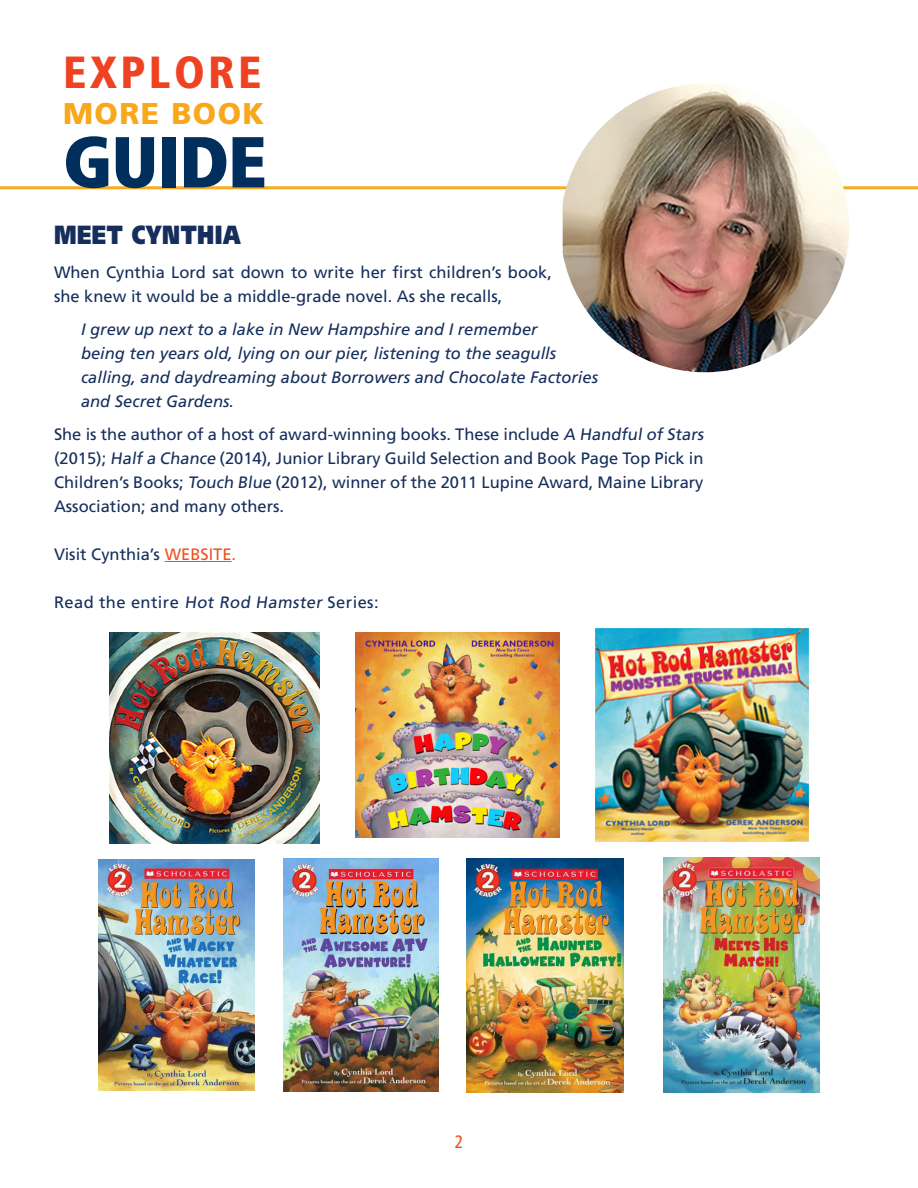
<style>
.page{position:relative;width:918px;height:1188px;background:#fff}
.page>*{position:absolute;margin:0;border:0;box-sizing:border-box;transform-origin:0 0}
.t1{font:900 condensed 72px "Frutiger";letter-spacing:-.01em;color:#002f5e}
.t2{font:900 condensed 45px "Frutiger";letter-spacing:.075em;color:#ef4222}
.t3{font:900 30px "Frutiger";letter-spacing:.05em;color:#f9a71b}
.t4{font:900 26.25px "Frutiger";letter-spacing:.025em;color:#152e5c;scale:.8 1}
.t5{font:condensed 18px "Frutiger";color:#f05022}
.t6{font:16.5px/24px "Frutiger";color:#152e5c}
.t7{font:italic 16.5px/24px "Frutiger";color:#152e5c}
.t8{font:16.5px "Frutiger";letter-spacing:.025em;color:#152e5c}
.s1{color:#f05022}
</style>
<div class="page">
<hr style="left:165px;top:561px;width:67px;height:1px;background:#f05022">
<hr style="left:0;top:186px;width:918px;height:3px;background:#f7ab20">
<img style="left:563px;top:84px;width:286px;height:288px">
<img style="left:355px;top:633px;width:205px;height:205px">
<img style="left:595px;top:629px;width:213px;height:213px">
<img style="left:110px;top:633px;width:210px;height:210px">
<img style="left:467px;top:858px;width:156px;height:234px">
<img style="left:99px;top:860px;width:155px;height:231px">
<img style="left:283px;top:859px;width:155px;height:233px">
<img style="left:663px;top:858px;width:156px;height:234px">
<p class="t2" style="left:63px;top:46px;width:200px">EXPLORE</p>
<p class="t3" style="left:63px;top:96px;width:203px">MORE BOOK</p>
<p class="t1" style="left:63px;top:118px;width:205px">GUIDE</p>
<p class="t4" style="left:54px;top:219px;width:235px">MEET CYNTHIA</p>
<p class="t6" style="left:54px;top:260px;width:500px">When Cynthia Lord sat down to write her first children’s book, she knew it would be a middle-grade novel. As she recalls,</p>
<p class="t7" style="left:81px;top:317px;width:519px">I grew up next to a lake in New Hampshire and I remember<br>being ten years old, lying on our pier, listening to the seagulls calling, and daydreaming about Borrowers and Chocolate Factories and Secret Gardens.</p>
<p class="t6" style="left:54px;top:422px;width:654px">She is the author of a host of award-winning books. These include A Handful of Stars (2015); Half a Chance (2014), Junior Library Guild Selection and Book Page Top Pick in Children’s Books; Touch Blue (2012), winner of the 2011 Lupine Award, Maine Library Association; and many others.</p>
<p class="t6" style="left:54px;top:542px;width:184px">Visit Cynthia’s <span class="s1">WEBSITE.</span></p>
<p class="t8" style="left:54px;top:592px;width:326px">Read the entire Hot Rod Hamster Series:</p>
<p class="t5" style="left:455px;top:1131px;width:10px">2</p>
</div>
